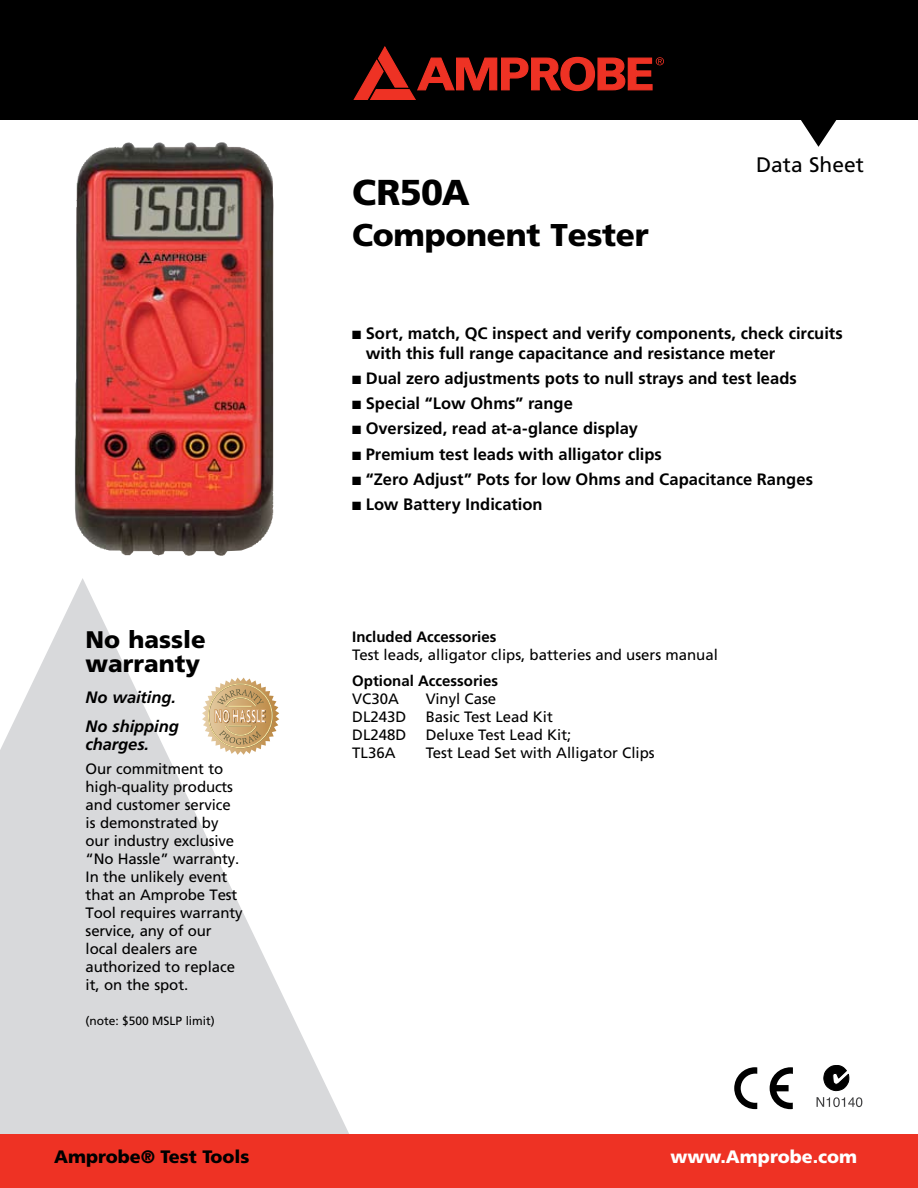
<style>
.page{position:relative;width:918px;height:1188px;background:#fff}
.page>*{position:absolute;margin:0;border:0;box-sizing:border-box;transform-origin:0 0}
.t1{font:900 36px "Frutiger";letter-spacing:-.015em;color:#000}
.t2{font:900 31.5px "Frutiger";letter-spacing:-.01em;color:#000}
.t3{font:900 24px/24px "Frutiger";color:#000}
.t4{font:21px "Frutiger";color:#000}
.t5{font:900 18px "Frutiger";color:#000}
.t6{font:900 18px "Frutiger";color:#fff}
.t7{font:700 16.5px/19.8px "Frutiger";color:#000}
.t8{font:italic 700 16.5px/28.5px "Frutiger";letter-spacing:-.005em;color:#000}
.t9{font:15px/18px "Frutiger";letter-spacing:-.005em;color:#000}
.t10{font:700 15px "Frutiger";color:#000}
.t11{font:12px "Frutiger";letter-spacing:-.005em;color:#000}
</style>
<div class="page">
<svg style="left:0;top:578px;width:349px;height:556px;fill:#d8d9db"></svg>
<div style="left:0;top:0;width:918px;height:120px;background:#000"></div>
<div style="left:0;top:1134px;width:918px;height:54px;background:#ee3224"></div>
<svg style="left:354px;top:46px;width:310px;height:53px"></svg>
<svg style="left:801px;top:120px;width:36px;height:27px"></svg>
<svg style="left:202px;top:678px;width:77px;height:77px"></svg>
<svg style="left:770px;top:1067px;width:23px;height:42px"></svg>
<svg style="left:734px;top:1067px;width:23px;height:42px"></svg>
<svg style="left:817px;top:1065px;width:45px;height:42px"></svg>
<img style="left:75px;top:142px;width:199px;height:414px">
<h1 class="t1" style="left:352px;top:171px;width:119px">CR50A</h1>
<h2 class="t2" style="left:352px;top:216px;width:298px">Component Tester</h2>
<h3 class="t4" style="left:756px;top:153px;width:109px">Data Sheet</h3>
<h3 class="t3" style="left:86px;top:627px;width:122px">No hassle warranty</h3>
<p class="t8" style="left:86px;top:683px;width:95px">No waiting.<br>No shipping</p>
<p class="t8" style="left:86px;top:730px;width:65px">charges.</p>
<p class="t9" style="left:86px;top:760px;width:158px">Our commitment to high-quality products and customer service is demonstrated by our industry exclusive “No Hassle” warranty.<br>In the unlikely event that an Amprobe Test<br>Tool requires warranty service, any of our local dealers are authorized to replace it, on the spot.</p>
<p class="t11" style="left:86px;top:1014px;width:131px">(note: $500 MSLP limit)</p>
<p class="t7" style="left:366px;top:323px;width:479px;text-indent:-13px">■ Sort, match, QC inspect and verify components, check circuits with this full range capacitance and resistance meter</p>
<p class="t7" style="left:352px;top:368px;width:446px">■ Dual zero adjustments pots to null strays and test leads</p>
<p class="t7" style="left:352px;top:393px;width:222px">■ Special “Low Ohms” range</p>
<p class="t7" style="left:352px;top:419px;width:287px">■ Oversized, read at-a-glance display</p>
<p class="t7" style="left:352px;top:444px;width:311px">■ Premium test leads with alligator clips</p>
<p class="t7" style="left:352px;top:469px;width:462px">■ “Zero Adjust” Pots for low Ohms and Capacitance Ranges</p>
<p class="t7" style="left:352px;top:494px;width:192px">■ Low Battery Indication</p>
<p class="t10" style="left:352px;top:628px;width:146px">Included Accessories</p>
<p class="t9" style="left:352px;top:646px;width:367px">Test leads, alligator clips, batteries and users manual</p>
<p class="t10" style="left:352px;top:671px;width:147px">Optional Accessories</p>
<p class="t9" style="left:352px;top:689px;width:48px">VC30A</p>
<p class="t9" style="left:426px;top:689px;width:72px">Vinyl Case</p>
<p class="t9" style="left:352px;top:707px;width:56px">DL243D</p>
<p class="t9" style="left:426px;top:707px;width:129px">Basic Test Lead Kit</p>
<p class="t9" style="left:352px;top:725px;width:56px">DL248D</p>
<p class="t9" style="left:426px;top:725px;width:147px">Deluxe Test Lead Kit;</p>
<p class="t9" style="left:352px;top:743px;width:45px">TL36A</p>
<p class="t9" style="left:426px;top:743px;width:230px">Test Lead Set with Alligator Clips</p>
<p class="t5" style="left:54px;top:1146px;width:197px">Amprobe® Test Tools</p>
<p class="t6" style="left:670px;top:1146px;width:188px">www.Amprobe.com</p>
</div>
